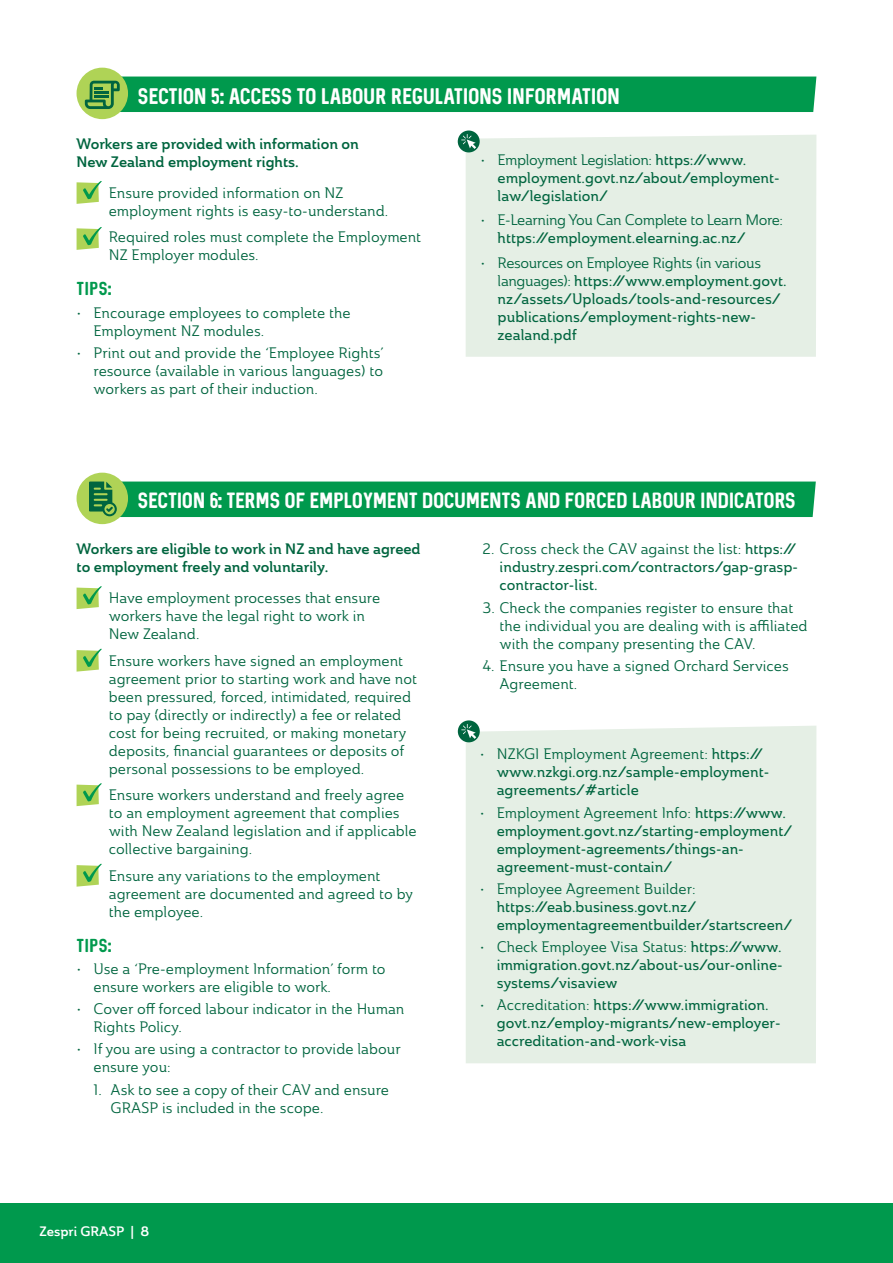
<style>
.page{position:relative;width:893px;height:1263px;background:#fff}
.page>*{position:absolute;margin:0;border:0;box-sizing:border-box;transform-origin:0 0}
.t1{font:18px "Sequel Neue";letter-spacing:-.025em;color:#fff}
.t2{font:17.7px "Sequel Neue";letter-spacing:-.025em;color:#fff}
.t3{font:15px/18px "Ainslie Nor Reg";color:#00653f}
.t4{font:15px/18px "Ainslie Nor Med";color:#00653f}
.t5{font:15px/18px "Ainslie Nor Dem";color:#00653f}
.t6{font:15px "Ainslie Nor Reg";letter-spacing:-.025em;color:#00653f}
.t7{font:15px "Sequel Neue";color:#00994d}
.t8{font:13.5px "Ainslie Nor Dem";color:#fff}
.s1{font-family:"Ainslie Nor Med"}
.s2{font-family:"Ainslie Nor Reg"}
</style>
<div class="page">
<div style="left:466px;top:135px;width:350px;height:222px;background:#e5efe5"></div>
<div style="left:458px;top:131px;width:22px;height:21px;background:#00653f;border-radius:50%"></div>
<svg style="left:461px;top:134px;width:15px;height:15px"></svg>
<svg style="left:77px;top:181px;width:25px;height:23px"></svg>
<svg style="left:77px;top:227px;width:25px;height:23px"></svg>
<div style="left:466px;top:726px;width:350px;height:337px;background:#e5efe5"></div>
<svg style="left:458px;top:720px;width:22px;height:22px"></svg>
<svg style="left:461px;top:724px;width:15px;height:15px"></svg>
<svg style="left:77px;top:586px;width:25px;height:23px"></svg>
<svg style="left:77px;top:648px;width:25px;height:24px"></svg>
<svg style="left:77px;top:783px;width:25px;height:23px"></svg>
<svg style="left:77px;top:863px;width:25px;height:24px"></svg>
<div style="left:77px;top:473px;width:51px;height:51px;background:#afd356;border-radius:50%"></div>
<div style="left:77px;top:68px;width:51px;height:51px;background:#afd356;border-radius:50%"></div>
<div style="left:85px;top:77px;width:731px;height:35px;background:#00994d"></div>
<hr style="left:94px;top:91px;width:15px;height:3px;background:#00653f">
<hr style="left:94px;top:95px;width:15px;height:3px;background:#00653f">
<svg style="left:89px;top:481px;width:727px;height:36px;background:#099b4f"></svg>
<div style="left:0;top:1203px;width:893px;height:60px;background:#00994d"></div>
<p class="t1" style="left:138px;top:83px;width:484px">SECTION 5: ACCESS TO LABOUR REGULATIONS INFORMATION</p>
<p class="t5" style="left:77px;top:135px;width:284px">Workers are provided with information on<br>New Zealand employment rights.</p>
<p class="t3" style="left:109px;top:183px;width:281px">Ensure provided information on NZ employment rights is easy-to-understand.</p>
<p class="t3" style="left:109px;top:228px;width:314px">Required roles must complete the Employment<br>NZ Employer modules.</p>
<p class="t7" style="left:77px;top:278px;width:36px">Tips:</p>
<p class="t3" style="left:94px;top:303px;width:259px;text-indent:-17px">• Encourage employees to complete the<br>Employment NZ modules.</p>
<p class="t3" style="left:94px;top:343px;width:292px;text-align:justify;text-indent:-17px">• Print out and provide the ‘Employee Rights’ resource (available in various languages) to workers as part of their induction.</p>
<p class="t6" style="left:481px;top:150px;width:267px">• Employment Legislation: <span class="s1">https://www.</span></p>
<p class="t4" style="left:498px;top:169px;width:284px">employment.govt.nz/about/employment&shy;law/legislation/</p>
<p class="t6" style="left:481px;top:211px;width:304px">• E-Learning You Can Complete to Learn More:</p>
<p class="t4" style="left:498px;top:229px;width:250px">https://employment.elearning.ac.nz/</p>
<p class="t6" style="left:481px;top:253px;width:282px">• Resources on Employee Rights (in various</p>
<p class="t4" style="left:498px;top:271px;width:290px"><span class="s2">languages):</span> https://www.employment.govt. nz/assets/Uploads/tools-and-resources/ publications/employment-rights-new&shy;zealand.pdf</p>
<p class="t2" style="left:138px;top:488px;width:660px">SECTION 6: TERMS OF EMPLOYMENT DOCUMENTS AND FORCED LABOUR INDICATORS</p>
<p class="t5" style="left:77px;top:540px;width:346px">Workers are eligible to work in NZ and have agreed to employment freely and voluntarily.</p>
<p class="t3" style="left:109px;top:589px;width:273px">Have employment processes that ensure workers have the legal right to work in<br>New Zealand.</p>
<p class="t3" style="left:109px;top:651px;width:310px">Ensure workers have signed an employment agreement prior to starting work and have not been pressured, forced, intimidated, required to pay (directly or indirectly) a fee or related cost for being recruited, or making monetary deposits, financial guarantees or deposits of personal possessions to be employed.</p>
<p class="t3" style="left:109px;top:786px;width:309px">Ensure workers understand and freely agree to an employment agreement that complies with New Zealand legislation and if applicable collective bargaining.</p>
<p class="t3" style="left:109px;top:866px;width:306px">Ensure any variations to the employment agreement are documented and agreed to by the employee.</p>
<p class="t7" style="left:77px;top:935px;width:36px">Tips:</p>
<p class="t3" style="left:94px;top:959px;width:294px;text-indent:-17px">• Use a ‘Pre-employment Information’ form to ensure workers are eligible to work.</p>
<p class="t3" style="left:94px;top:1000px;width:312px;text-indent:-17px">• Cover off forced labour indicator in the Human<br>Rights Policy.</p>
<p class="t3" style="left:94px;top:1040px;width:309px;text-indent:-17px">• If you are using a contractor to provide labour ensure you:</p>
<p class="t3" style="left:111px;top:1080px;width:280px;text-indent:-17px">1. Ask to see a copy of their CAV and ensure<br>GRASP is included in the scope.</p>
<p class="t8" style="left:40px;top:1222px;width:111px">Zespri GRASP | 8</p>
<p class="t3" style="left:483px;top:540px;width:315px">2. Cross check the CAV against the list: <span class="s1">https://</span></p>
<p class="t4" style="left:500px;top:558px;width:300px">industry.zespri.com/contractors/gap-grasp&shy;contractor-list.</p>
<p class="t3" style="left:500px;top:598px;width:309px;text-indent:-17px">3. Check the companies register to ensure that the individual you are dealing with is affiliated with the company presenting the CAV.</p>
<p class="t3" style="left:500px;top:656px;width:291px;text-indent:-17px">4. Ensure you have a signed Orchard Services<br>Agreement.</p>
<p class="t3" style="left:480px;top:745px;width:285px">• NZKGI Employment Agreement: <span class="s1">https://</span></p>
<p class="t4" style="left:497px;top:763px;width:274px">www.nzkgi.org.nz/sample-employment&shy;agreements/#article</p>
<p class="t3" style="left:480px;top:803px;width:308px">• Employment Agreement Info: <span class="s1">https://www.</span></p>
<p class="t4" style="left:497px;top:821px;width:297px">employment.govt.nz/starting-employment/ employment-agreements/things-an&shy;agreement-must-contain/</p>
<p class="t3" style="left:480px;top:879px;width:217px">• Employee Agreement Builder:</p>
<p class="t4" style="left:497px;top:897px;width:297px">https://eab.business.govt.nz/ employmentagreementbuilder/startscreen/</p>
<p class="t3" style="left:480px;top:938px;width:303px">• Check Employee Visa Status: <span class="s1">https://www.</span></p>
<p class="t4" style="left:497px;top:956px;width:288px">immigration.govt.nz/about-us/our-online&shy;systems/visaview</p>
<p class="t4" style="left:497px;top:996px;width:285px;text-indent:-17px"><span class="s2">• Accreditation:</span> https://www.immigration. govt.nz/employ-migrants/new-employer&shy;accreditation-and-work-visa</p>
</div>
